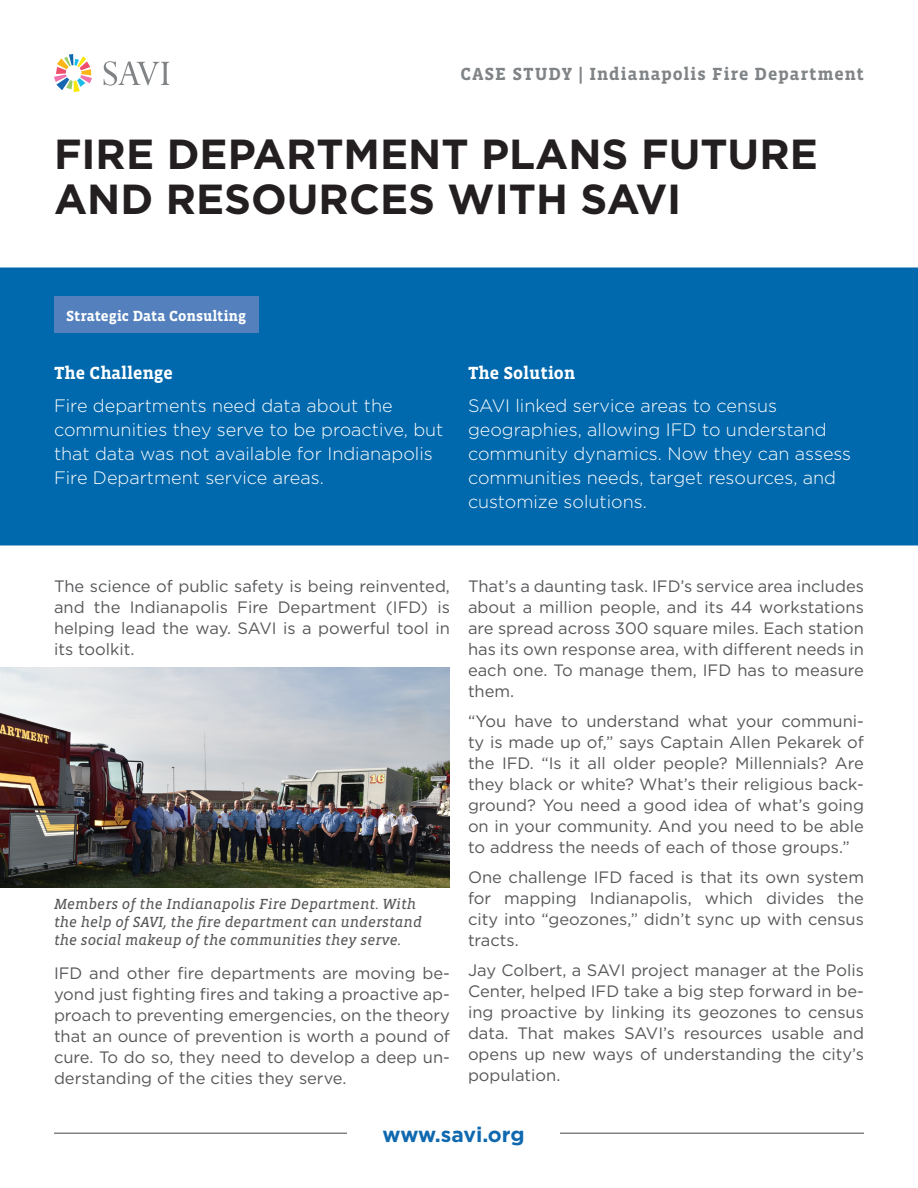
<style>
.page{position:relative;width:918px;height:1188px;background:#fff}
.page>*{position:absolute;margin:0;border:0;box-sizing:border-box;transform-origin:0 0}
.t1{font:700 42px/45px "Gotham";color:#231f20}
.t2{font:700 21px "Gotham";letter-spacing:-.01em;color:#1069af}
.t3{font:300 18px/24px "Gotham";color:#fff}
.t4{font:700 18px "Vista Slab OT";letter-spacing:.05em;color:#818486}
.t5{font:700 18px "Vista Slab OT";color:#fff}
.t6{font:16.5px/21px "Gotham";color:#57585a;text-align:justify}
.t7{font:italic 15px/18px "Vista Slab OT";color:#57585a}
.t8{font:700 15px "Vista Slab OT";color:#fff}
</style>
<div class="page">
<hr style="left:54px;top:1132px;width:810px;height:2px;background:#818486">
<div style="left:347px;top:1118px;width:213px;height:32px;background:#fff"></div>
<svg style="left:54px;top:54px;width:38px;height:38px"></svg>
<svg style="left:104px;top:61px;width:65px;height:25px"></svg>
<div style="left:0;top:268px;width:918px;height:277px;background:#0068ac"></div>
<div style="left:54px;top:296px;width:204px;height:37px;background:#5481bd"></div>
<img style="left:0;top:668px;width:450px;height:219px">
<p class="t4" style="left:461px;top:65px;width:405px">CASE STUDY | Indianapolis Fire Department</p>
<h1 class="t1" style="left:54px;top:131px;width:765px">FIRE DEPARTMENT PLANS FUTURE<br>AND RESOURCES WITH SAVI</h1>
<p class="t8" style="left:66px;top:308px;width:182px">Strategic Data Consulting</p>
<h2 class="t5" style="left:54px;top:364px;width:120px">The Challenge</h2>
<p class="t3" style="left:54px;top:393px;width:391px">Fire departments need data about the communities they serve to be proactive, but that data was not available for Indianapolis Fire Department service areas.</p>
<h2 class="t5" style="left:468px;top:364px;width:109px">The Solution</h2>
<p class="t3" style="left:468px;top:393px;width:385px">SAVI linked service areas to census geographies, allowing IFD to understand community dynamics. Now they can assess communities needs, target resources, and customize solutions.</p>
<p class="t6" style="left:54px;top:576px;width:398px">The science of public safety is being reinvented, and the Indianapolis Fire Department (IFD) is helping lead the way. SAVI is a powerful tool in its toolkit.</p>
<p class="t7" style="left:54px;top:895px;width:369px">Members of the Indianapolis Fire Department. With the help of SAVI, the fre department can understand the social makeup of the communities they serve.</p>
<p class="t6" style="left:54px;top:963px;width:398px">IFD and other fre departments are moving be&shy;yond just fghting fres and taking a proactive ap&shy;proach to preventing emergencies, on the theory that an ounce of prevention is worth a pound of cure. To do so, they need to develop a deep un&shy;derstanding of the cities they serve.</p>
<p class="t6" style="left:468px;top:576px;width:398px">That’s a daunting task. IFD’s service area includes about a million people, and its 44 workstations are spread across 300 square miles. Each station has its own response area, with diferent needs in each one. To manage them, IFD has to measure them.</p>
<p class="t6" style="left:468px;top:711px;width:398px">“You have to understand what your communi&shy;ty is made up of,” says Captain Allen Pekarek of the IFD. “Is it all older people? Millennials? Are they black or white? What’s their religious back&shy;ground? You need a good idea of what’s going on in your community. And you need to be able to address the needs of each of those groups.”</p>
<p class="t6" style="left:468px;top:867px;width:398px">One challenge IFD faced is that its own system for mapping Indianapolis, which divides the city into “geozones,” didn’t sync up with census tracts.</p>
<p class="t6" style="left:468px;top:960px;width:398px">Jay Colbert, a SAVI project manager at the Polis Center, helped IFD take a big step forward in be&shy;ing proactive by linking its geozones to census data. That makes SAVI’s resources usable and opens up new ways of understanding the city’s population.</p>
<p class="t2" style="left:383px;top:1121px;width:144px">www.savi.org</p>
</div>
